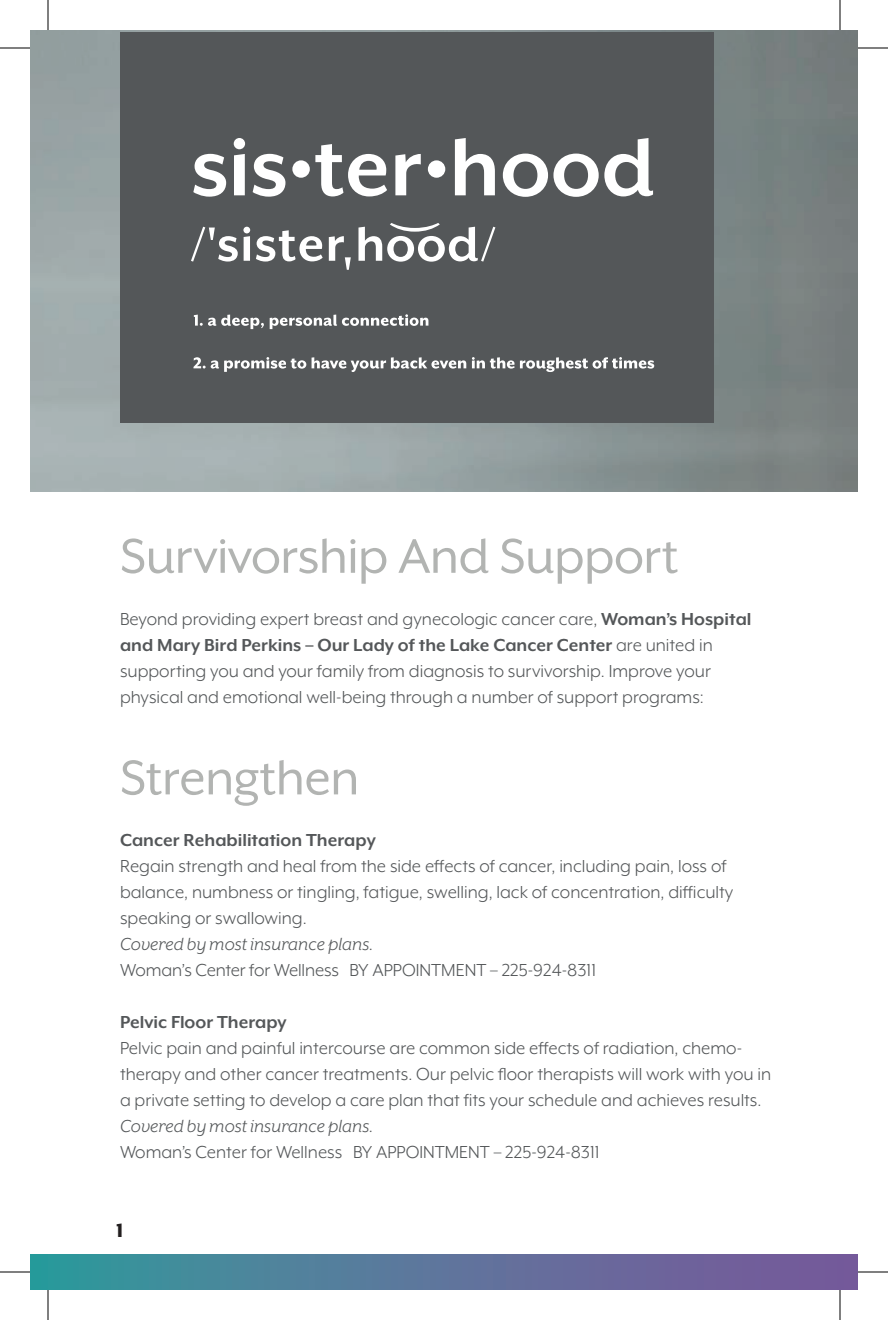
<style>
.page{position:relative;width:888px;height:1320px;background:#fff}
.page>*{position:absolute;margin:0;border:0;box-sizing:border-box;transform-origin:0 0}
.t1{font:56px "Mr Eaves XL San OT";letter-spacing:-.01em;color:#b2b4b2}
.t2{font:800 22px "Mr Eaves XL Mod OT";color:#231f20}
.t3{font:20px/26px "Mr Eaves XL Mod OT";color:#545759}
.t4{font:italic 20px "Mr Eaves XL San OT";color:#545759}
.t5{font:700 20px "Mr Eaves XL Mod OT";color:#545759}
.s1{font-weight:700}
</style>
<div class="page">
<div style="left:120px;top:32px;width:594px;height:391px;background:#545759"></div>
<svg style="left:193px;top:154px;width:33px;height:43px"></svg>
<svg style="left:234px;top:138px;width:11px;height:57px"></svg>
<svg style="left:253px;top:154px;width:32px;height:43px"></svg>
<div style="left:292px;top:160px;width:18px;height:18px;background:#fff;border-radius:50%"></div>
<svg style="left:315px;top:144px;width:72px;height:52px"></svg>
<svg style="left:395px;top:154px;width:26px;height:41px"></svg>
<div style="left:428px;top:160px;width:17px;height:18px;background:#fff;border-radius:50%"></div>
<svg style="left:455px;top:138px;width:40px;height:57px"></svg>
<svg style="left:503px;top:138px;width:150px;height:59px"></svg>
<svg style="left:191px;top:227px;width:59px;height:35px"></svg>
<svg style="left:256px;top:230px;width:67px;height:32px"></svg>
<svg style="left:329px;top:236px;width:22px;height:34px"></svg>
<svg style="left:358px;top:223px;width:137px;height:39px"></svg>
<svg style="left:194px;top:315px;width:70px;height:14px"></svg>
<svg style="left:270px;top:314px;width:158px;height:15px"></svg>
<svg style="left:193px;top:357px;width:113px;height:15px"></svg>
<svg style="left:312px;top:357px;width:154px;height:15px"></svg>
<svg style="left:472px;top:357px;width:182px;height:15px"></svg>
<div style="left:30px;top:1254px;width:828px;height:36px;background:linear-gradient(to right,#34989c,#7e559b)"></div>
<svg style="left:0;top:47px;width:30px;height:1px"></svg>
<svg style="left:858px;top:47px;width:30px;height:1px"></svg>
<svg style="left:0;top:1271px;width:30px;height:1px"></svg>
<svg style="left:858px;top:1271px;width:30px;height:1px"></svg>
<svg style="left:47px;top:0;width:1px;height:30px"></svg>
<svg style="left:47px;top:1290px;width:1px;height:30px"></svg>
<svg style="left:839px;top:0;width:1px;height:30px"></svg>
<svg style="left:839px;top:1290px;width:1px;height:30px"></svg>
<hr style="left:0;top:48px;width:30px;height:1px;background:#000">
<hr style="left:858px;top:48px;width:30px;height:1px;background:#000">
<hr style="left:0;top:1272px;width:30px;height:1px;background:#000">
<hr style="left:858px;top:1272px;width:30px;height:1px;background:#000">
<hr style="left:48px;top:0;width:1px;height:30px;background:#000">
<hr style="left:48px;top:1290px;width:1px;height:30px;background:#000">
<hr style="left:840px;top:0;width:1px;height:30px;background:#000">
<hr style="left:840px;top:1290px;width:1px;height:30px;background:#000">
<h1 class="t1" style="left:120px;top:528px;width:560px">Survivorship And Support</h1>
<p class="t3" style="left:120px;top:606px;width:633px">Beyond providing expert breast and gynecologic cancer care, <span class="s1">Woman’s Hospital and Mary Bird Perkins – Our Lady of the Lake Cancer Center</span> are united in supporting you and your family from diagnosis to survivorship. Improve your physical and emotional well-being through a number of support programs:</p>
<h1 class="t1" style="left:120px;top:750px;width:241px">Strengthen</h1>
<p class="t5" style="left:120px;top:830px;width:257px">Cancer Rehabilitation Therapy</p>
<p class="t3" style="left:120px;top:853px;width:615px">Regain strength and heal from the side effects of cancer, including pain, loss of balance, numbness or tingling, fatigue, swelling, lack of concentration, difficulty speaking or swallowing.</p>
<p class="t4" style="left:120px;top:934px;width:255px">Covered by most insurance plans.</p>
<p class="t3" style="left:120px;top:957px;width:478px">Woman’s Center for Wellness BY APPOINTMENT – 225-924-8311</p>
<p class="t5" style="left:120px;top:1012px;width:168px">Pelvic Floor Therapy</p>
<p class="t3" style="left:120px;top:1035px;width:653px">Pelvic pain and painful intercourse are common side effects of radiation, chemo&shy;therapy and other cancer treatments. Our pelvic floor therapists will work with you in a private setting to develop a care plan that fits your schedule and achieves results.</p>
<p class="t4" style="left:120px;top:1116px;width:255px">Covered by most insurance plans.</p>
<p class="t3" style="left:120px;top:1139px;width:481px">Woman’s Center for Wellness BY APPOINTMENT – 225-924-8311</p>
<p class="t2" style="left:116px;top:1219px;width:9px">1</p>
</div>
